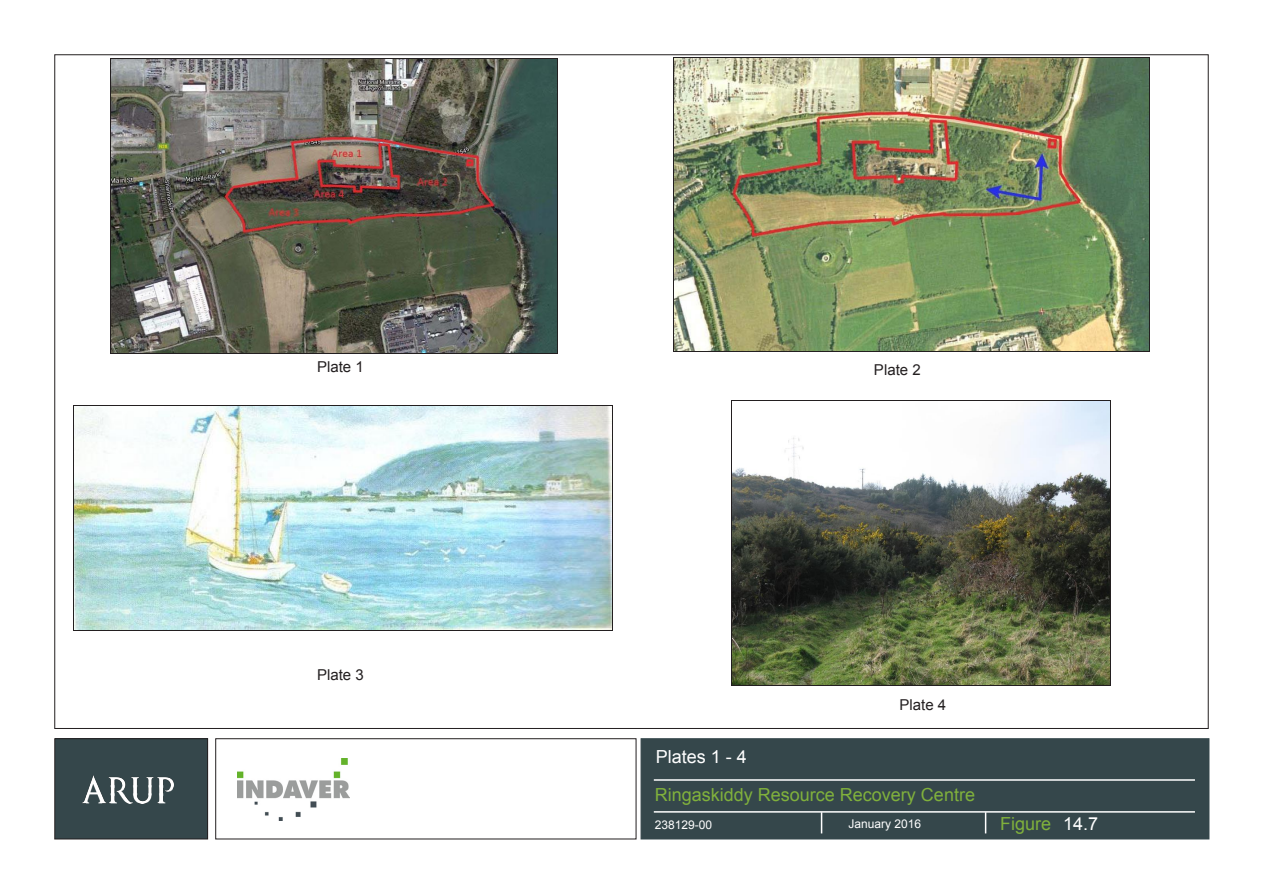
<style>
.page{position:relative;width:1263px;height:893px;background:#fff}
.page>*{position:absolute;margin:0;border:0;box-sizing:border-box;transform-origin:0 0}
.t1{font:18px "Arial";color:#80b13c}
.t2{font:18px "Arial";color:#fff}
.t3{font:15px "Arial";color:#231f20}
.t4{font:12px "Arial";color:#fff}
</style>
<div class="page">
<img style="left:112px;top:59px;width:446px;height:295px">
<hr style="left:111px;top:58px;width:447px;height:1px;background:#231f20">
<hr style="left:111px;top:59px;width:1px;height:295px;background:#231f20">
<hr style="left:558px;top:59px;width:1px;height:295px;background:#231f20">
<hr style="left:111px;top:354px;width:447px;height:1px;background:#231f20">
<img style="left:674px;top:58px;width:475px;height:293px">
<hr style="left:673px;top:57px;width:476px;height:1px;background:#231f20">
<hr style="left:673px;top:58px;width:1px;height:293px;background:#231f20">
<hr style="left:1149px;top:58px;width:1px;height:293px;background:#231f20">
<hr style="left:673px;top:351px;width:476px;height:1px;background:#231f20">
<img style="left:74px;top:406px;width:538px;height:224px">
<hr style="left:74px;top:405px;width:538px;height:1px;background:#231f20">
<hr style="left:73px;top:406px;width:1px;height:224px;background:#231f20">
<hr style="left:612px;top:406px;width:1px;height:224px;background:#231f20">
<hr style="left:74px;top:630px;width:538px;height:1px;background:#231f20">
<img style="left:732px;top:401px;width:378px;height:284px">
<hr style="left:731px;top:400px;width:380px;height:1px;background:#231f20">
<hr style="left:731px;top:401px;width:1px;height:284px;background:#231f20">
<hr style="left:1111px;top:401px;width:1px;height:284px;background:#231f20">
<hr style="left:731px;top:685px;width:380px;height:1px;background:#231f20">
<div style="left:55px;top:739px;width:153px;height:100px;background:#35474b"></div>
<img style="left:82px;top:776px;width:91px;height:27px">
<div style="left:54px;top:738px;width:154px;height:101px;border:1px solid #231f20"></div>
<div style="left:215px;top:738px;width:421px;height:101px;border:1px solid #231f20"></div>
<div style="left:641px;top:738px;width:568px;height:101px;background:#35474b;border:1px solid #35474b"></div>
<img style="left:237px;top:759px;width:113px;height:61px">
<hr style="left:654px;top:779px;width:541px;height:2px;background:#fff">
<hr style="left:654px;top:811px;width:541px;height:2px;background:#fff">
<svg style="left:821px;top:812px;width:1px;height:21px"></svg>
<svg style="left:985px;top:812px;width:1px;height:21px"></svg>
<p class="t3" style="left:317px;top:357px;width:48px">Plate 1</p>
<p class="t3" style="left:317px;top:665px;width:48px">Plate 3</p>
<p class="t3" style="left:874px;top:359px;width:48px">Plate 2</p>
<p class="t3" style="left:899px;top:695px;width:48px">Plate 4</p>
<p class="t2" style="left:656px;top:744px;width:93px">Plates 1 - 4</p>
<p class="t1" style="left:655px;top:783px;width:322px">Ringaskiddy Resource Recovery Centre</p>
<p class="t4" style="left:848px;top:816px;width:74px">January 2016</p>
<p class="t1" style="left:1000px;top:811px;width:53px">Figure</p>
<p class="t4" style="left:655px;top:817px;width:59px">238129-00</p>
<p class="t2" style="left:1063px;top:811px;width:37px">14.7</p>
</div>
